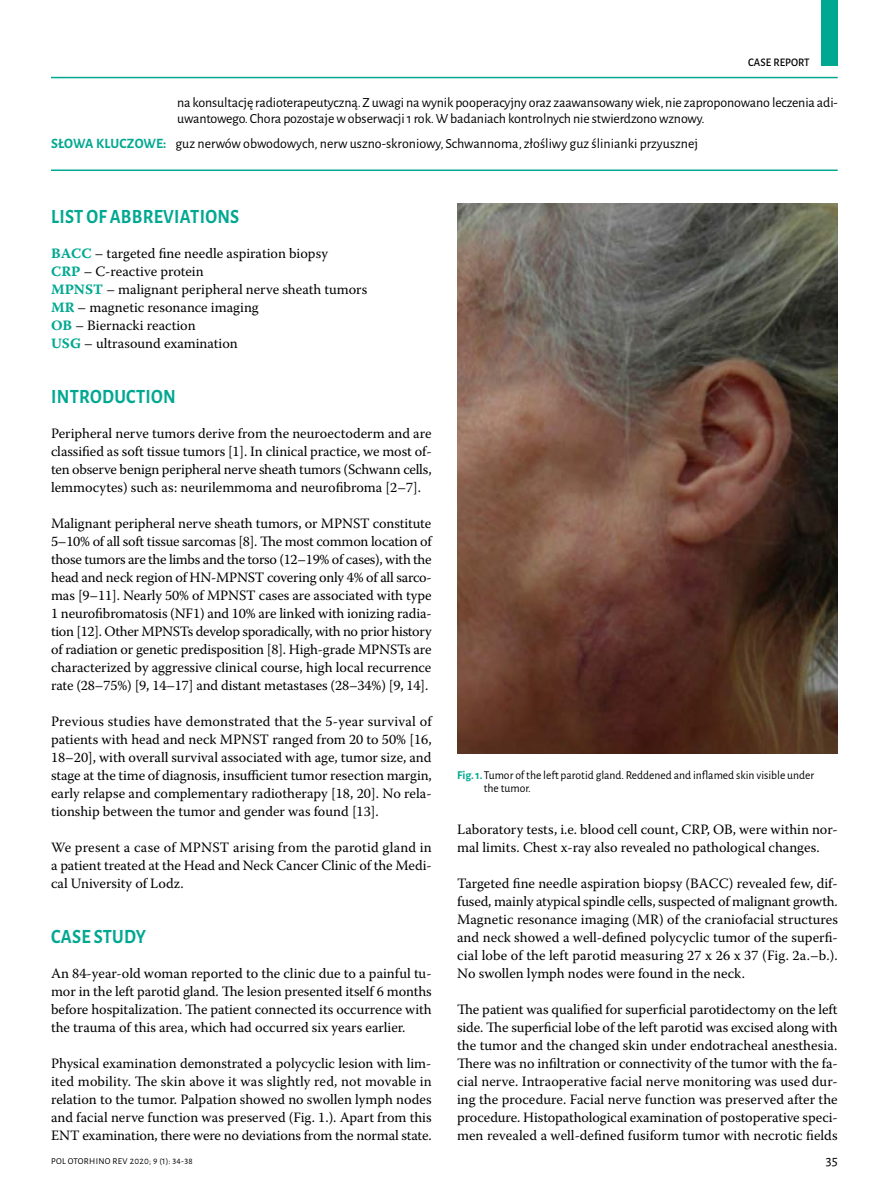
<style>
.page{position:relative;width:893px;height:1191px;background:#fff}
.page>*{position:absolute;margin:0;border:0;box-sizing:border-box;transform-origin:0 0}
.t1{font:700 20.25px "Alegreya Sans";letter-spacing:.015em;color:#00a891;scale:.9 1}
.t2{font:14.25px/18px "Warnock Pro";color:#000;text-align:justify}
.t3{font:14.25px "Alegreya Sans";color:#000}
.t4{font:13.95px/16.5px "Alegreya Sans";letter-spacing:-.01em;color:#000}
.t5{font:12px/13.5px "Alegreya Sans";color:#000}
.t6{font:500 11.55px "Alegreya Sans";color:#000;scale:.95 1}
.t7{font:9px "Alegreya Sans";letter-spacing:.035em;color:#000}
.s1{font-weight:700;font-size:14.25px;color:#00a891}
.s2{font-family:"Warnock Pro Bold Capt";color:#00a891}
.s3{font-weight:700;color:#00a891}
</style>
<div class="page">
<hr style="left:51px;top:77px;width:787px;height:1px;background:#00a891">
<div style="left:821px;top:0;width:17px;height:66px;background:#00a891"></div>
<hr style="left:51px;top:169px;width:787px;height:2px;background:#00a891">
<img style="left:457px;top:204px;width:381px;height:550px">
<p class="t6" style="left:748px;top:54px;width:66px">CASE REPORT</p>
<p class="t4" style="left:177px;top:93px;width:662px">na konsultację radioterapeutyczną. Z uwagi na wynik pooperacyjny oraz zaawansowany wiek, nie zaproponowano leczenia adi&shy;uwantowego. Chora pozostaje w obserwacji 1 rok. W badaniach kontrolnych nie stwierdzono wznowy.</p>
<p class="t4" style="left:51px;top:135px;width:648px"><span class="s1">SŁOWA KLUCZOWE:</span> guz nerwów obwodowych, nerw uszno-skroniowy, Schwannoma, złośliwy guz ślinianki przyusznej</p>
<h1 class="t1" style="left:51px;top:202px;width:211px">LIST OF ABBREVIATIONS</h1>
<p class="t2" style="left:51px;top:244px;width:318px;text-align:left"><span class="s2">BACC</span> – targeted fine needle aspiration biopsy<br><span class="s2">CRP</span> – C-reactive protein<br><span class="s2">MPNST</span> – malignant peripheral nerve sheath tumors <span class="s2">MR</span> – magnetic resonance imaging<br><span class="s2">OB</span> – Biernacki reaction<br><span class="s2">USG</span> – ultrasound examination</p>
<h1 class="t1" style="left:51px;top:382px;width:140px">INTRODUCTION</h1>
<p class="t2" style="left:51px;top:424px;width:382px">Peripheral nerve tumors derive from the neuroectoderm and are classified as soft tissue tumors [1]. In clinical practice, we most of&shy;ten observe benign peripheral nerve sheath tumors (Schwann cells, lemmocytes) such as: neurilemmoma and neurofibroma [2–7].</p>
<p class="t2" style="left:51px;top:514px;width:382px">Malignant peripheral nerve sheath tumors, or MPNST constitute 5–10% of all soft tissue sarcomas [8]. The most common location of those tumors are the limbs and the torso (12–19% of cases), with the head and neck region of HN-MPNST covering only 4% of all sarco&shy;mas [9–11]. Nearly 50% of MPNST cases are associated with type 1 neurofibromatosis (NF1) and 10% are linked with ionizing radia&shy;tion [12]. Other MPNSTs develop sporadically, with no prior history of radiation or genetic predisposition [8]. High-grade MPNSTs are characterized by aggressive clinical course, high local recurrence rate (28–75%) [9, 14–17] and distant metastases (28–34%) [9, 14].</p>
<p class="t2" style="left:51px;top:712px;width:382px">Previous studies have demonstrated that the 5-year survival of patients with head and neck MPNST ranged from 20 to 50% [16, 18–20], with overall survival associated with age, tumor size, and stage at the time of diagnosis, insufficient tumor resection margin, early relapse and complementary radiotherapy [18, 20]. No rela&shy;tionship between the tumor and gender was found [13].</p>
<p class="t2" style="left:51px;top:838px;width:382px">We present a case of MPNST arising from the parotid gland in a patient treated at the Head and Neck Cancer Clinic of the Medi&shy;cal University of Lodz.</p>
<h1 class="t1" style="left:51px;top:922px;width:107px">CASE STUDY</h1>
<p class="t2" style="left:51px;top:964px;width:382px">An 84-year-old woman reported to the clinic due to a painful tu&shy;mor in the left parotid gland. The lesion presented itself 6 months before hospitalization. The patient connected its occurrence with the trauma of this area, which had occurred six years earlier.</p>
<p class="t2" style="left:51px;top:1054px;width:382px">Physical examination demonstrated a polycyclic lesion with lim&shy;ited mobility. The skin above it was slightly red, not movable in relation to the tumor. Palpation showed no swollen lymph nodes and facial nerve function was preserved (Fig. 1.). Apart from this ENT examination, there were no deviations from the normal state.</p>
<p class="t5" style="left:484px;top:767px;width:332px;text-indent:-27px"><span class="s3">FIG. 1.</span> Tumor of the left parotid gland. Reddened and inflamed skin visible under the tumor.</p>
<p class="t2" style="left:457px;top:820px;width:382px">Laboratory tests, i.e. blood cell count, CRP, OB, were within nor&shy;mal limits. Chest x-ray also revealed no pathological changes.</p>
<p class="t2" style="left:457px;top:874px;width:382px">Targeted fine needle aspiration biopsy (BACC) revealed few, dif&shy;fused, mainly atypical spindle cells, suspected of malignant growth.<br>Magnetic resonance imaging (MR) of the craniofacial structures and neck showed a well-defined polycyclic tumor of the superfi&shy;cial lobe of the left parotid measuring 27 x 26 x 37 (Fig. 2a.–b.).<br>No swollen lymph nodes were found in the neck.</p>
<p class="t2" style="left:457px;top:1000px;width:382px">The patient was qualified for superficial parotidectomy on the left side. The superficial lobe of the left parotid was excised along with the tumor and the changed skin under endotracheal anesthesia.<br>There was no infiltration or connectivity of the tumor with the fa&shy;cial nerve. Intraoperative facial nerve monitoring was used dur&shy;ing the procedure. Facial nerve function was preserved after the procedure. Histopathological examination of postoperative speci&shy;men revealed a well-defined fusiform tumor with necrotic fields</p>
<p class="t7" style="left:51px;top:1154px;width:143px">Pol Otorhino Rev 2020; 9 (1): 34-38</p>
<p class="t3" style="left:826px;top:1150px;width:13px">35</p>
</div>
